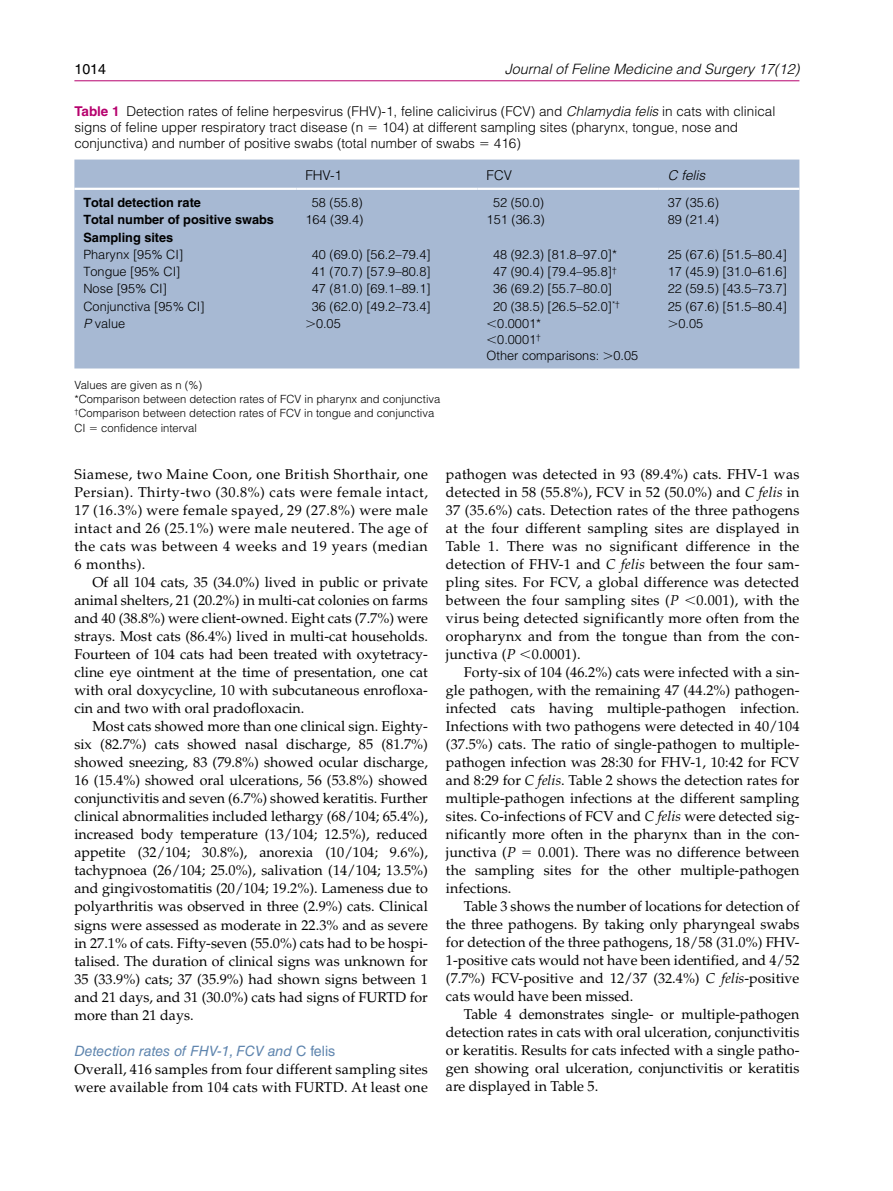
<style>
.page{position:relative;width:893px;height:1191px;background:#fff}
.page>*{position:absolute;margin:0;border:0;box-sizing:border-box;transform-origin:0 0}
.t1{font:14.25px/18px "Palatino LT Std";letter-spacing:.005em;color:#000;text-align:justify}
.t2{font:italic 300 14.25px "Helvetica LT Std";color:#000}
.t3{font:italic 14.25px "Helvetica LT Std";color:#5f85ae}
.t4{font:14.25px "Helvetica LT Std";color:#000}
.t5{font:300 13.5px/15.8px "Helvetica LT Std";color:#000}
.t6{font:italic 300 13.5px "Helvetica LT Std";color:#000}
.t7{font:300 12.75px "Helvetica LT Std";color:#000}
.t8{font:700 12.75px "Helvetica LT Std";color:#000}
.t9{font:300 11.25px/14.2px "Helvetica LT Std";color:#000}
.s1{font-weight:700;color:#b6006d}
.s2{font-style:italic}
.s3{font-style:normal}
</style>
<div class="page">
<hr style="left:74px;top:80px;width:725px;height:1px;background:#b6006d">
<div style="left:74px;top:159px;width:725px;height:209px;background:#a7b9d3"></div>
<hr style="left:74px;top:188px;width:222px;height:2px;background:#fff">
<hr style="left:296px;top:188px;width:182px;height:2px;background:#fff">
<hr style="left:478px;top:188px;width:181px;height:2px;background:#fff">
<hr style="left:659px;top:188px;width:140px;height:2px;background:#fff">
<svg style="left:306px;top:320px;width:9px;height:7px"></svg>
<svg style="left:488px;top:320px;width:8px;height:7px"></svg>
<svg style="left:488px;top:336px;width:8px;height:7px"></svg>
<svg style="left:604px;top:352px;width:8px;height:7px"></svg>
<svg style="left:669px;top:320px;width:8px;height:7px"></svg>
<p class="t4" style="left:74px;top:61px;width:33px">1014</p>
<p class="t2" style="left:505px;top:60px;width:296px">Journal of Feline Medicine and Surgery 17(12)</p>
<p class="t5" style="left:74px;top:103px;width:702px"><span class="s1">Table 1</span> Detection rates of feline herpesvirus (FHV)-1, feline calicivirus (FCV) and <span class="s2">Chlamydia felis</span> in cats with clinical signs of feline upper respiratory tract disease (n</p>
<p class="t5" style="left:74px;top:119px;width:665px;text-indent:308px">104) at different sampling sites (pharynx, tongue, nose and conjunctiva) and number of positive swabs (total number of swabs</p>
<p class="t5" style="left:494px;top:135px;width:29px">416)</p>
<p class="t5" style="left:305px;top:167px;width:38px">FHV-1</p>
<p class="t5" style="left:487px;top:167px;width:27px">FCV</p>
<p class="t6" style="left:668px;top:167px;width:39px">C felis</p>
<p class="t8" style="left:83px;top:195px;width:119px">Total detection rate</p>
<p class="t7" style="left:312px;top:195px;width:53px">58 (55.8)</p>
<p class="t7" style="left:493px;top:195px;width:53px">52 (50.0)</p>
<p class="t7" style="left:668px;top:195px;width:53px">37 (35.6)</p>
<p class="t8" style="left:83px;top:212px;width:192px">Total number of positive swabs</p>
<p class="t7" style="left:305px;top:212px;width:60px">164 (39.4)</p>
<p class="t7" style="left:487px;top:212px;width:60px">151 (36.3)</p>
<p class="t7" style="left:668px;top:212px;width:53px">89 (21.4)</p>
<p class="t8" style="left:83px;top:229px;width:91px">Sampling sites</p>
<p class="t7" style="left:83px;top:246px;width:101px">Pharynx [95% CI]</p>
<p class="t7" style="left:312px;top:246px;width:121px">40 (69.0) [56.2–79.4]</p>
<p class="t7" style="left:493px;top:246px;width:126px">48 (92.3) [81.8–97.0]*</p>
<p class="t7" style="left:668px;top:246px;width:121px">25 (67.6) [51.5–80.4]</p>
<p class="t7" style="left:83px;top:264px;width:99px">Tongue [95% CI]</p>
<p class="t7" style="left:312px;top:264px;width:121px">41 (70.7) [57.9–80.8]</p>
<p class="t7" style="left:493px;top:264px;width:125px">47 (90.4) [79.4–95.8]<sup>†</sup></p>
<p class="t7" style="left:668px;top:264px;width:121px">17 (45.9) [31.0–61.6]</p>
<p class="t7" style="left:83px;top:281px;width:85px">Nose [95% CI]</p>
<p class="t7" style="left:312px;top:281px;width:121px">47 (81.0) [69.1–89.1]</p>
<p class="t7" style="left:493px;top:281px;width:121px">36 (69.2) [55.7–80.0]</p>
<p class="t7" style="left:668px;top:281px;width:121px">22 (59.5) [43.5–73.7]</p>
<p class="t7" style="left:83px;top:298px;width:123px">Conjunctiva [95% CI]</p>
<p class="t7" style="left:312px;top:298px;width:121px">36 (62.0) [49.2–73.4]</p>
<p class="t7" style="left:493px;top:298px;width:128px">20 (38.5) [26.5–52.0]<sup>*†</sup></p>
<p class="t7" style="left:668px;top:298px;width:121px">25 (67.6) [51.5–80.4]</p>
<p class="t7" style="left:83px;top:315px;width:43px"><span class="s2">P</span> value</p>
<p class="t7" style="left:316px;top:315px;width:26px">0.05</p>
<p class="t7" style="left:497px;top:315px;width:45px">0.0001*</p>
<p class="t7" style="left:497px;top:331px;width:45px">0.0001<sup>†</sup></p>
<p class="t7" style="left:487px;top:347px;width:153px">Other comparisons: 0.05</p>
<p class="t7" style="left:678px;top:315px;width:26px">0.05</p>
<p class="t9" style="left:74px;top:377px;width:367px">Values are given as n (%)<br>*Comparison between detection rates of FCV in pharynx and conjunctiva <sup>†</sup>Comparison between detection rates of FCV in tongue and conjunctiva CI</p>
<p class="t9" style="left:101px;top:420px;width:97px">confidence interval</p>
<p class="t1" style="left:74px;top:466px;width:355px">Siamese, two Maine Coon, one British Shorthair, one Persian). Thirty-two (30.8%) cats were female intact, 17 (16.3%) were female spayed, 29 (27.8%) were male intact and 26 (25.1%) were male neutered. The age of the cats was between 4 weeks and 19 years (median 6 months).</p>
<p class="t1" style="left:74px;top:574px;width:355px;text-indent:18px">Of all 104 cats, 35 (34.0%) lived in public or private animal shelters, 21 (20.2%) in multi-cat colonies on farms and 40 (38.8%) were client-owned. Eight cats (7.7%) were strays. Most cats (86.4%) lived in multi-cat households.<br>Fourteen of 104 cats had been treated with oxytetracy&shy;cline eye ointment at the time of presentation, one cat with oral doxycycline, 10 with subcutaneous enrofloxa&shy;cin and two with oral pradofloxacin.</p>
<p class="t1" style="left:74px;top:718px;width:355px;text-indent:18px">Most cats showed more than one clinical sign. Eighty&shy;six (82.7%) cats showed nasal discharge, 85 (81.7%) showed sneezing, 83 (79.8%) showed ocular discharge, 16 (15.4%) showed oral ulcerations, 56 (53.8%) showed conjunctivitis and seven (6.7%) showed keratitis. Further clinical abnormalities included lethargy (68/104; 65.4%), increased body temperature (13/104; 12.5%), reduced appetite (32/104; 30.8%), anorexia (10/104; 9.6%), tachypnoea (26/104; 25.0%), salivation (14/104; 13.5%) and gingivostomatitis (20/104; 19.2%). Lameness due to polyarthritis was observed in three (2.9%) cats. Clinical signs were assessed as moderate in 22.3% and as severe in 27.1% of cats. Fifty-seven (55.0%) cats had to be hospi&shy;talised. The duration of clinical signs was unknown for 35 (33.9%) cats; 37 (35.9%) had shown signs between 1 and 21 days, and 31 (30.0%) cats had signs of FURTD for more than 21 days.</p>
<p class="t3" style="left:74px;top:1042px;width:262px">Detection rates of FHV-1, FCV and <span class="s3">C felis</span></p>
<p class="t1" style="left:74px;top:1060px;width:355px">Overall, 416 samples from four different sampling sites were available from 104 cats with FURTD. At least one</p>
<p class="t1" style="left:446px;top:466px;width:355px">pathogen was detected in 93 (89.4%) cats. FHV-1 was detected in 58 (55.8%), FCV in 52 (50.0%) and <span class="s2">C felis</span> in 37 (35.6%) cats. Detection rates of the three pathogens at the four different sampling sites are displayed in Table 1. There was no significant difference in the detection of FHV-1 and <span class="s2">C felis</span> between the four sam&shy;pling sites. For FCV, a global difference was detected between the four sampling sites (<span class="s2">P</span> 0.001), with the virus being detected significantly more often from the oropharynx and from the tongue than from the con&shy;junctiva (<span class="s2">P</span> 0.0001).</p>
<p class="t1" style="left:446px;top:664px;width:355px;text-indent:18px">Forty-six of 104 (46.2%) cats were infected with a sin&shy;gle pathogen, with the remaining 47 (44.2%) pathogen&shy;infected cats having multiple-pathogen infection.<br>Infections with two pathogens were detected in 40/104 (37.5%) cats. The ratio of single-pathogen to multiple&shy;pathogen infection was 28:30 for FHV-1, 10:42 for FCV and 8:29 for <span class="s2">C felis</span>. Table 2 shows the detection rates for multiple-pathogen infections at the different sampling sites. Co-infections of FCV and <span class="s2">C felis</span> were detected sig&shy;nificantly more often in the pharynx than in the con&shy;junctiva (<span class="s2">P</span></p>
<p class="t1" style="left:446px;top:844px;width:355px;text-indent:92px">0.001). There was no difference between the sampling sites for the other multiple-pathogen infections.</p>
<p class="t1" style="left:446px;top:897px;width:355px;text-indent:18px">Table 3 shows the number of locations for detection of the three pathogens. By taking only pharyngeal swabs for detection of the three pathogens, 18/58 (31.0%) FHV-1-positive cats would not have been identified, and 4/52 (7.7%) FCV-positive and 12/37 (32.4%) <span class="s2">C felis</span>-positive cats would have been missed.</p>
<p class="t1" style="left:446px;top:1005px;width:355px;text-indent:18px">Table 4 demonstrates single- or multiple-pathogen detection rates in cats with oral ulceration, conjunctivitis or keratitis. Results for cats infected with a single patho&shy;gen showing oral ulceration, conjunctivitis or keratitis are displayed in Table 5.</p>
</div>
